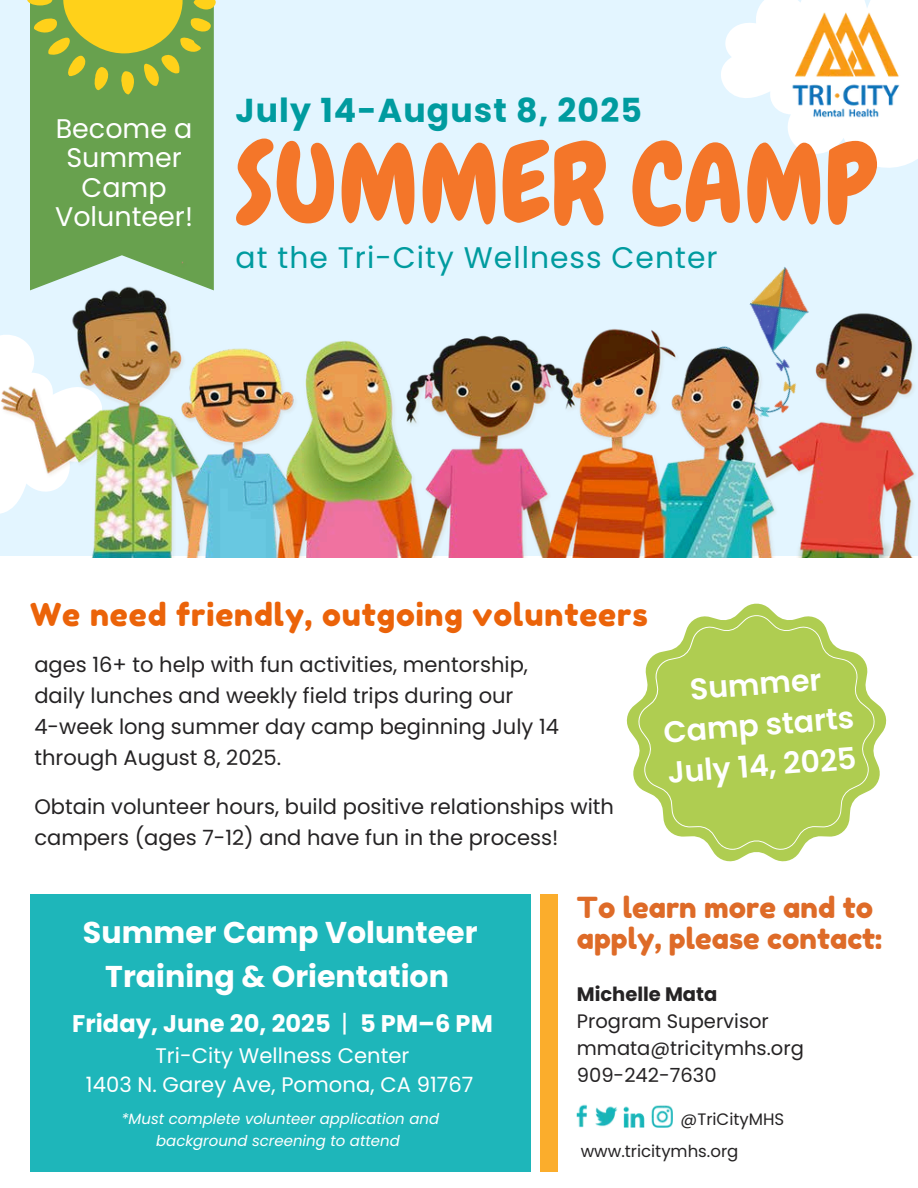
<style>
.page{position:relative;width:918px;height:1188px;background:#fff}
.page>*{position:absolute;margin:0;border:0;box-sizing:border-box;transform-origin:0 0}
.t1{font:108.75px "Chewy";color:#f47629}
.t2{font:700 33.15px "Poppins";letter-spacing:.035em;color:#009b9f}
.t3{font:31.5px "Fredoka One";letter-spacing:.03em;color:#eb6309}
.t4{font:700 30px/43.8px "Poppins";color:#fff;text-align:center}
.t5{font:600 30px/40.8px "Poppins";color:#fff;text-align:center}
.t6{font:29.85px "Poppins";letter-spacing:.035em;color:#009b9f}
.t7{font:28.95px/30.5px "Fredoka One";color:#de6b28}
.t8{font:27px/29.2px "Poppins";color:#fff;text-align:center}
.t9{font:700 24.15px "Poppins";letter-spacing:.005em;color:#fff}
.t10{font:21.15px/29.2px "Poppins";letter-spacing:.005em;color:#fff;text-align:center}
.t11{font:21px/31px "Poppins";color:#252324}
.t12{font:19.5px/27px "Poppins";color:#252324}
.t13{font:16.5px "Poppins";color:#252324}
.t14{font:italic 15px/21.3px "Poppins";color:#fff;text-align:center}
.s1{font-weight:700}
.s2{font-weight:400}
</style>
<div class="page">
<div style="left:0;top:0;width:918px;height:555px;background:#e3f5ff"></div>
<div style="left:30px;top:97px;width:184px;height:163px;background:#68a14e"></div>
<svg style="left:721px;top:0;width:197px;height:168px"></svg>
<svg style="left:27px;top:0;width:189px;height:97px;background:#a6b53e"></svg>
<img style="left:0;top:260px;width:918px;height:297px">
<div style="left:30px;top:894px;width:501px;height:277px;background:#1eb6ba"></div>
<img style="left:577px;top:1104px;width:95px;height:23px">
<img style="left:789px;top:11px;width:116px;height:108px">
<svg style="left:627px;top:604px;width:260px;height:257px"></svg>
<svg style="left:637px;top:614px;width:238px;height:237px;fill:#afcd51"></svg>
<div style="left:541px;top:894px;width:17px;height:277px;background:#fbad2c"></div>
<h2 class="t8" style="left:55px;top:114px;width:139px">Become a<br>Summer<br>Camp<br>Volunteer!</h2>
<h5 class="t2" style="left:236px;top:87px;width:408px">July 14-August 8, 2025</h5>
<h5 class="t1" style="left:236px;top:115px;width:642px">SUMMER CAMP</h5>
<h5 class="t6" style="left:236px;top:237px;width:484px">at the Tri-City Wellness Center</h5>
<p class="t3" style="left:30px;top:595px;width:619px">We need friendly, outgoing volunteers</p>
<h4 class="t11" style="left:34px;top:649px;width:526px">ages 16+ to help with fun activities, mentorship, daily lunches and weekly field trips during our 4-week long summer day camp beginning July 14 through August 8, 2025.</h4>
<p class="t11" style="left:34px;top:791px;width:581px">Obtain volunteer hours, build positive relationships with campers (ages 7-12) and have fun in the process!</p>
<h2 class="t5" style="left:659px;top:671px;width:193px;rotate:-4deg">Summer<br>Camp starts<br>July 14, 2025</h2>
<p class="t7" style="left:577px;top:892px;width:307px">To learn more and to apply, please contact:</p>
<h2 class="t12" style="left:577px;top:980px;width:228px"><span class="s1">Michelle Mata<br></span>Program Supervisor mmata@tricitymhs.org<br>909-242-7630</h2>
<h1 class="t4" style="left:83px;top:911px;width:396px">Summer Camp Volunteer<br>Training &amp; Orientation</h1>
<h4 class="t9" style="left:72px;top:1007px;width:422px">Friday, June 20, 2025 <span class="s2">|</span> 5 PM–6 PM</h4>
<h4 class="t10" style="left:86px;top:1041px;width:389px">Tri-City Wellness Center<br>1403 N. Garey Ave, Pomona, CA 91767</h4>
<p class="t14" style="left:121px;top:1108px;width:319px">*Must complete volunteer application and background screening to attend</p>
<p class="t13" style="left:681px;top:1107px;width:105px">@TriCityMHS</p>
<h3 class="t13" style="left:581px;top:1140px;width:159px">www.tricitymhs.org</h3>
</div>
